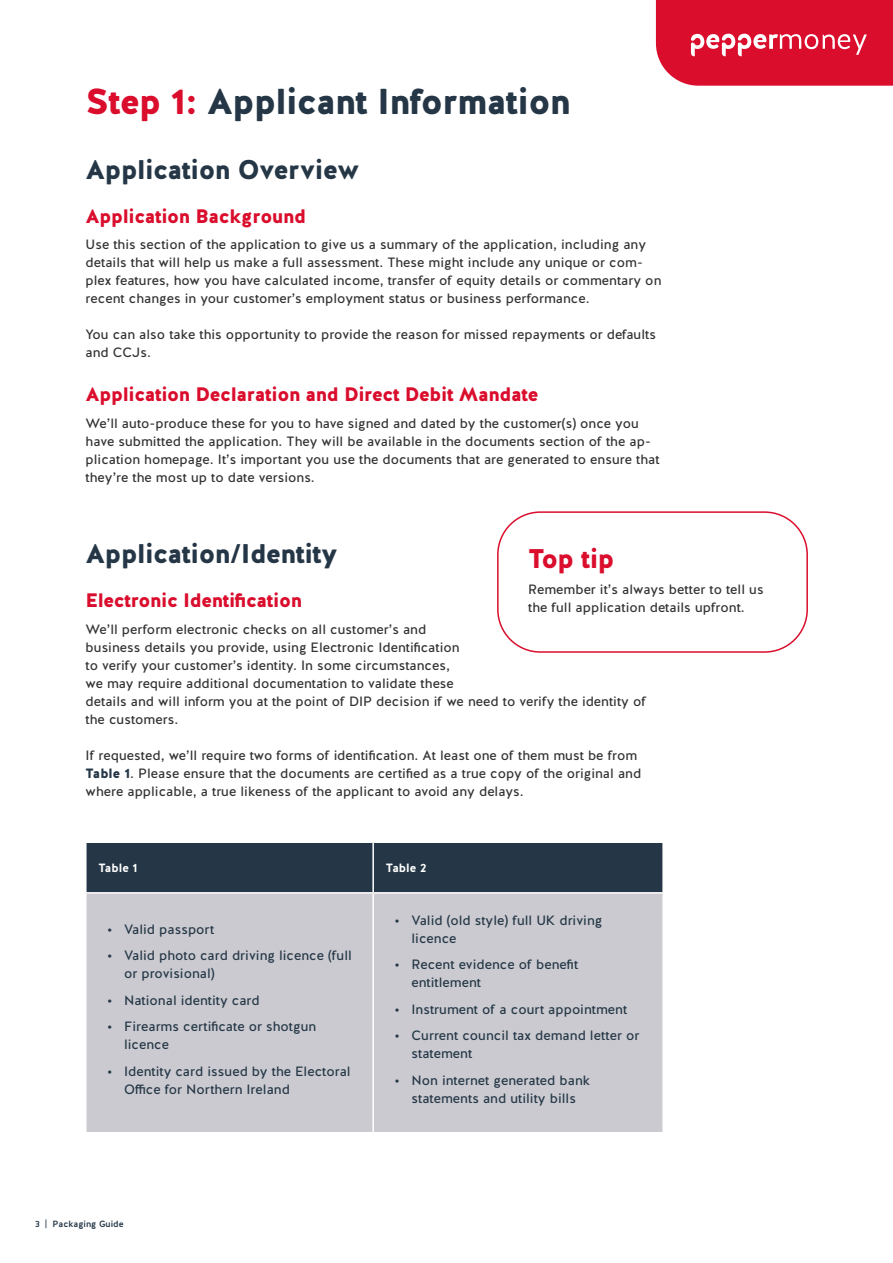
<style>
.page{position:relative;width:893px;height:1263px;background:#fff}
.page>*{position:absolute;margin:0;border:0;box-sizing:border-box;transform-origin:0 0}
.t1{font:900 36px "Halis R";letter-spacing:-.02em;color:#253746}
.t2{font:900 27px "Halis R";letter-spacing:-.02em;color:#253746}
.t3{font:900 27px "Halis R";letter-spacing:-.02em;color:#da0d2c}
.t4{font:900 19.5px "Halis R";letter-spacing:-.02em;color:#da0d2c}
.t5{font:13.5px/18px "Halis R";color:#333232}
.t6{font:13.5px/18px "Halis R";color:#253746}
.t7{font:700 12px "Halis R";color:#fff}
.t8{font:500 9px "Halis R";color:#253746}
.s1{color:#da0d2c}
.s2{font-weight:900;color:#253746}
</style>
<div class="page">
<svg style="left:656px;top:0;width:237px;height:86px;background:#dd213d"></svg>
<div style="left:87px;top:843px;width:575px;height:49px;background:#253746"></div>
<div style="left:87px;top:894px;width:575px;height:238px;background:#cacad0"></div>
<hr style="left:372px;top:843px;width:2px;height:49px;background:#fff">
<hr style="left:372px;top:894px;width:2px;height:238px;background:#fff">
<div style="left:497px;top:511px;width:311px;height:142px;border:2px solid #da0d2c;border-radius:43px"></div>
<h1 class="t1" style="left:86px;top:78px;width:487px"><span class="s1">Step 1:</span> Applicant Information</h1>
<h2 class="t2" style="left:86px;top:152px;width:276px">Application Overview</h2>
<h3 class="t4" style="left:86px;top:204px;width:222px">Application Background</h3>
<p class="t5" style="left:86px;top:236px;width:577px">Use this section of the application to give us a summary of the application, including any details that will help us make a full assessment. These might include any unique or com&shy;plex features, how you have calculated income, transfer of equity details or commentary on recent changes in your customer’s employment status or business performance.</p>
<p class="t5" style="left:86px;top:326px;width:572px">You can also take this opportunity to provide the reason for missed repayments or defaults and CCJs.</p>
<h3 class="t4" style="left:86px;top:382px;width:454px">Application Declaration and Direct Debit Mandate</h3>
<p class="t5" style="left:86px;top:415px;width:576px">We’ll auto-produce these for you to have signed and dated by the customer(s) once you have submitted the application. They will be available in the documents section of the ap&shy;plication homepage. It’s important you use the documents that are generated to ensure that they’re the most up to date versions.</p>
<h2 class="t2" style="left:86px;top:536px;width:254px">Application/Identity</h2>
<h3 class="t4" style="left:86px;top:588px;width:218px">Electronic Identification</h3>
<p class="t5" style="left:86px;top:620px;width:562px">We’ll perform electronic checks on all customer’s and<br>business details you provide, using Electronic Identification<br>to verify your customer’s identity. In some circumstances,<br>we may require additional documentation to validate these<br>details and will inform you at the point of DIP decision if we need to verify the identity of the customers.</p>
<p class="t5" style="left:86px;top:746px;width:557px">If requested, we’ll require two forms of identification. At least one of them must be from<br><span class="s2">Table 1</span>. Please ensure that the documents are certified as a true copy of the original and where applicable, a true likeness of the applicant to avoid any delays.</p>
<h2 class="t3" style="left:528px;top:541px;width:88px">Top tip</h2>
<p class="t5" style="left:528px;top:581px;width:237px">Remember it’s always better to tell us the full application details upfront.</p>
<p class="t7" style="left:99px;top:860px;width:41px">Table 1</p>
<p class="t7" style="left:386px;top:860px;width:42px">Table 2</p>
<p class="t6" style="left:107px;top:920px;width:109px">• Valid passport</p>
<p class="t6" style="left:124px;top:947px;width:229px;text-indent:-17px">• Valid photo card driving licence (full or provisional)</p>
<p class="t6" style="left:107px;top:991px;width:154px">• National identity card</p>
<p class="t6" style="left:124px;top:1018px;width:194px;text-indent:-17px">• Firearms certificate or shotgun licence</p>
<p class="t6" style="left:124px;top:1062px;width:228px;text-indent:-17px">• Identity card issued by the Electoral<br>Office for Northern Ireland</p>
<p class="t6" style="left:411px;top:911px;width:192px;text-indent:-17px">• Valid (old style) full UK driving licence</p>
<p class="t6" style="left:411px;top:956px;width:168px;text-indent:-17px">• Recent evidence of benefit entitlement</p>
<p class="t6" style="left:394px;top:1000px;width:234px">• Instrument of a court appointment</p>
<p class="t6" style="left:411px;top:1027px;width:229px;text-indent:-17px">• Current council tax demand letter or statement</p>
<p class="t6" style="left:394px;top:1071px;width:197px;text-align:center">• Non internet generated bank statements and utility bills</p>
<p class="t8" style="left:35px;top:1218px;width:90px">3 | Packaging Guide</p>
</div>
